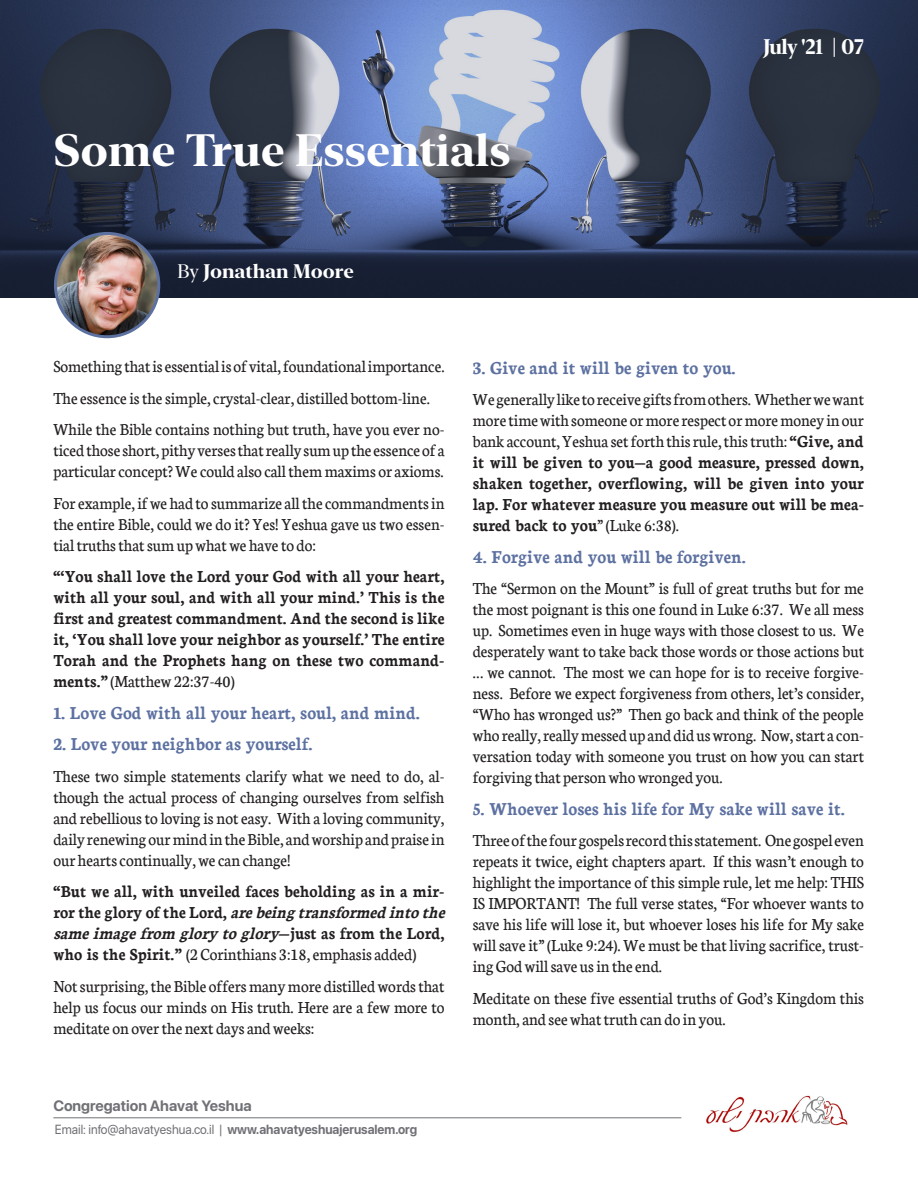
<style>
.page{position:relative;width:918px;height:1188px;background:#fff}
.page>*{position:absolute;margin:0;border:0;box-sizing:border-box;transform-origin:0 0}
.t1{font:700 45px "New York Extra Large";color:#fff}
.t2{font:700 21px "New York Extra Large";letter-spacing:-.03em;color:#fff;scale:.95 1}
.t3{font:700 19.5px "Neuton";color:#5d71a1;scale:.94 1}
.t4{font:700 19.5px "New York Extra Large";color:#fff}
.t5{font:18px/21px "Neuton";color:#231f20;text-align:justify;scale:.94 1}
.t6{font:700 18px/21px "Neuton";color:#231f20;text-align:justify;scale:.94 1}
.t7{font:700 15px "SF Pro Display";color:#707176}
.t8{font:13.2px "SF Pro Display";color:#707176;scale:.95 1}
.s1{font-weight:400}
.s2{font-style:italic}
.s3{font-weight:700}
</style>
<div class="page">
<img style="left:0;top:0;width:918px;height:298px">
<img style="left:56px;top:233px;width:103px;height:104px;border-radius:52px">
<div style="left:54px;top:232px;width:106px;height:106px;border:3px solid #5d71a1;border-radius:50%"></div>
<hr style="left:53px;top:1117px;width:628px;height:1px;background:#707176">
<img style="left:706px;top:1095px;width:142px;height:37px">
<p class="t1" style="left:53px;top:122px;width:459px">Some True Essentials</p>
<p class="t4" style="left:178px;top:259px;width:178px"><span class="s1">By</span> Jonathan Moore</p>
<p class="t2" style="left:763px;top:33px;width:107px">July '21 | 07</p>
<p class="t5" style="left:53px;top:356px;width:418px">Something that is essential is of vital, foundational importance.</p>
<p class="t5" style="left:53px;top:388px;width:402px">The essence is the simple, crystal-clear, distilled bottom-line.</p>
<p class="t5" style="left:53px;top:419px;width:418px">While the Bible contains nothing but truth, have you ever no&shy;ticed those short, pithy verses that really sum up the essence of a particular concept? We could also call them maxims or axioms.</p>
<p class="t5" style="left:53px;top:493px;width:418px">For example, if we had to summarize all the commandments in the entire Bible, could we do it? Yes! Yeshua gave us two essen&shy;tial truths that sum up what we have to do:</p>
<p class="t6" style="left:53px;top:566px;width:418px">“‘You shall love the Lord your God with all your heart, with all your soul, and with all your mind.’ This is the first and greatest commandment. And the second is like it, ‘You shall love your neighbor as yourself.’ The entire Torah and the Prophets hang on these two command&shy;ments.” <span class="s1">(Matthew 22:37-40)</span></p>
<p class="t3" style="left:53px;top:702px;width:391px">1. Love God with all your heart, soul, and mind.</p>
<p class="t3" style="left:53px;top:734px;width:277px">2. Love your neighbor as yourself.</p>
<p class="t5" style="left:53px;top:766px;width:418px">These two simple statements clarify what we need to do, al&shy;though the actual process of changing ourselves from selfish and rebellious to loving is not easy. With a loving community, daily renewing our mind in the Bible, and worship and praise in our hearts continually, we can change!</p>
<p class="t6" style="left:53px;top:881px;width:423px;text-align:left">“But we all, with unveiled faces beholding as in a mir&shy;r o r t h e g l o r y o f t h e L o r d , <span class="s2">arebeingtransformedintothe sameimagefrom glory toglory</span>— j u s t a s fr o m t h e L o r d , who is the Spirit.” <span class="s1">(2 Corinthians 3:18, emphasis added)</span></p>
<p class="t5" style="left:53px;top:976px;width:418px">Not surprising, the Bible offers many more distilled words that help us focus our minds on His truth. Here are a few more to meditate on over the next days and weeks:</p>
<p class="t7" style="left:53px;top:1097px;width:200px">Congregation Ahavat Yeshua</p>
<p class="t8" style="left:55px;top:1121px;width:383px">Email: info@ahavatyeshua.co.il | <span class="s3">www.ahavatyeshuajerusalem.org</span></p>
<p class="t3" style="left:473px;top:357px;width:281px">3. Give and it will be given to you.</p>
<p class="t5" style="left:473px;top:389px;width:418px">We generally like to receive gifts from others. Whether we want more time with someone or more respect or more money in our bank account, Yeshua set forth this rule, this truth: <span class="s3">“Give, and it will be given to you—a good measure, pressed down, shaken together, overflowing, will be given into your lap. For whatever measure you measure out will be mea&shy;sured back to you</span>” (Luke 6:38).</p>
<p class="t3" style="left:473px;top:546px;width:292px">4. Forgive and you will be forgiven.</p>
<p class="t5" style="left:473px;top:578px;width:418px">The “Sermon on the Mount” is full of great truths but for me the most poignant is this one found in Luke 6:37. We all mess up. Sometimes even in huge ways with those closest to us. We desperately want to take back those words or those actions but … we cannot. The most we can hope for is to receive forgive&shy;ness. Before we expect forgiveness from others, let’s consider, “Who has wronged us?” Then go back and think of the people who really, really messed up and did us wrong. Now, start a con&shy;versation today with someone you trust on how you can start forgiving that person who wronged you.</p>
<p class="t3" style="left:473px;top:798px;width:397px">5. Whoever loses his life for My sake will save it.</p>
<p class="t5" style="left:473px;top:830px;width:418px">Three of the four gospels record this statement. One gospel even repeats it twice, eight chapters apart. If this wasn’t enough to highlight the importance of this simple rule, let me help: THIS IS IMPORTANT! The full verse states, “For whoever wants to save his life will lose it, but whoever loses his life for My sake will save it” (Luke 9:24). We must be that living sacrifice, trust&shy;ing God will save us in the end.</p>
<p class="t5" style="left:473px;top:988px;width:418px">Meditate on these five essential truths of God’s Kingdom this month, and see what truth can do in you.</p>
</div>
